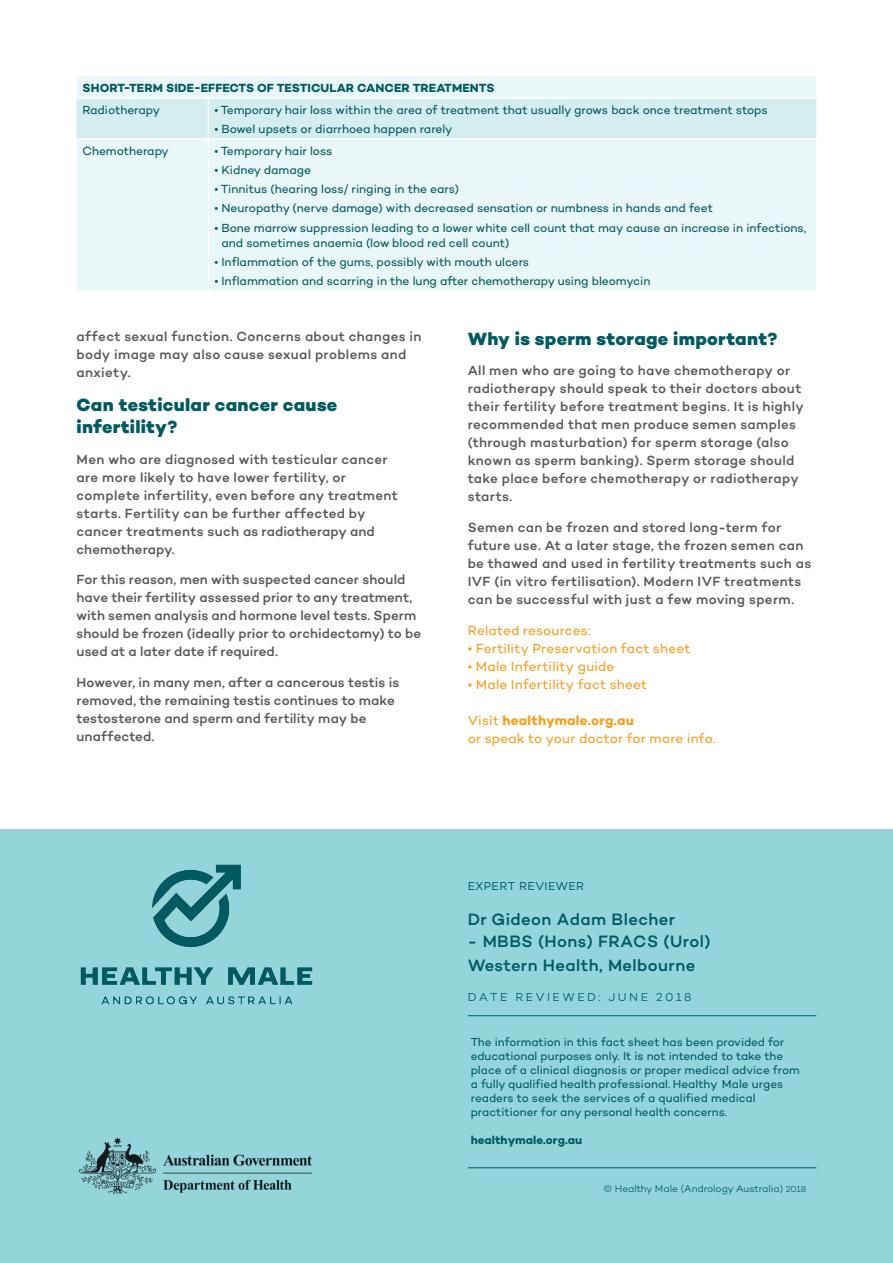
<style>
.page{position:relative;width:893px;height:1263px;background:#fff}
.page>*{position:absolute;margin:0;border:0;box-sizing:border-box;transform-origin:0 0}
.t1{font:800 18px/21.6px "Campton";letter-spacing:.015em;color:#005a61}
.t2{font:500 16.8px/23.2px "Campton";letter-spacing:.025em;color:#005a61}
.t3{font:500 13.5px/18px "Campton";letter-spacing:.02em;color:#58585b}
.t4{font:13.5px/18px "Campton";letter-spacing:.015em;color:#f89d1d}
.t5{font:12px/15px "Campton";letter-spacing:-.005em;color:#005a61}
.t6{font:700 12px "Campton";letter-spacing:.005em;color:#005a61}
.t7{font:11.7px/14.1px "Campton";color:#005a61}
.t8{font:300 11.7px "Campton";letter-spacing:.21em;color:#005a61}
.t9{font:700 11.7px "Campton";color:#005a61}
.t10{font:11.7px "Campton";letter-spacing:.035em;color:#005a61}
.t11{font:300 10.05px "Campton";color:#005a61}
.s1{font-weight:700}
.s2{font-size:8.7px}
</style>
<div class="page">
<div style="left:0;top:829px;width:893px;height:434px;background:#93d5da"></div>
<img style="left:80px;top:864px;width:233px;height:141px">
<div style="left:77px;top:77px;width:739px;height:213px;background:#e9f7f8"></div>
<div style="left:77px;top:99px;width:739px;height:39px;background:#d4eef0"></div>
<hr style="left:77px;top:97px;width:131px;height:2px;background:#fff">
<hr style="left:77px;top:138px;width:131px;height:2px;background:#fff">
<hr style="left:208px;top:97px;width:608px;height:2px;background:#fff">
<hr style="left:208px;top:138px;width:608px;height:2px;background:#fff">
<hr style="left:208px;top:99px;width:1px;height:39px;background:#fff">
<hr style="left:208px;top:140px;width:1px;height:150px;background:#fff">
<hr style="left:468px;top:1167px;width:348px;height:1px;background:#005a61">
<hr style="left:468px;top:1015px;width:348px;height:1px;background:#005a61">
<p class="t6" style="left:83px;top:80px;width:413px">SHORT-TERM SIDE-EFFECTS OF TESTICULAR CANCER TREATMENTS</p>
<p class="t5" style="left:83px;top:102px;width:79px">Radiotherapy</p>
<p class="t5" style="left:214px;top:102px;width:555px">• Temporary hair loss within the area of treatment that usually grows back once treatment stops</p>
<p class="t5" style="left:214px;top:121px;width:240px">• Bowel upsets or diarrhoea happen rarely</p>
<p class="t5" style="left:83px;top:143px;width:88px">Chemotherapy</p>
<p class="t5" style="left:214px;top:143px;width:120px">• Temporary hair loss</p>
<p class="t5" style="left:214px;top:162px;width:98px">• Kidney damage</p>
<p class="t5" style="left:214px;top:181px;width:246px">• Tinnitus (hearing loss/ ringing in the ears)</p>
<p class="t5" style="left:214px;top:200px;width:500px">• Neuropathy (nerve damage) with decreased sensation or numbness in hands and feet</p>
<p class="t5" style="left:221px;top:220px;width:586px;text-indent:-7px">• Bone marrow suppression leading to a lower white cell count that may cause an increase in infections, and sometimes anaemia (low blood red cell count)</p>
<p class="t5" style="left:214px;top:254px;width:316px">• Inflammation of the gums, possibly with mouth ulcers</p>
<p class="t5" style="left:214px;top:273px;width:438px">• Inflammation and scarring in the lung after chemotherapy using bleomycin</p>
<p class="t3" style="left:77px;top:327px;width:346px">affect sexual function. Concerns about changes in body image may also cause sexual problems and anxiety.</p>
<h1 class="t1" style="left:77px;top:394px;width:262px">Can testicular cancer cause infertility?</h1>
<p class="t3" style="left:77px;top:450px;width:323px">Men who are diagnosed with testicular cancer are more likely to have lower fertility, or complete infertility, even before any treatment starts. Fertility can be further affected by cancer treatments such as radiotherapy and chemotherapy.</p>
<p class="t3" style="left:77px;top:570px;width:346px">For this reason, men with suspected cancer should have their fertility assessed prior to any treatment, with semen analysis and hormone level tests. Sperm should be frozen (ideally prior to orchidectomy) to be used at a later date if required.</p>
<p class="t3" style="left:77px;top:673px;width:324px">However, in many men, after a cancerous testis is removed, the remaining testis continues to make testosterone and sperm and fertility may be unaffected.</p>
<h1 class="t1" style="left:468px;top:328px;width:311px">Why is sperm storage important?</h1>
<p class="t3" style="left:468px;top:362px;width:337px">All men who are going to have chemotherapy or radiotherapy should speak to their doctors about their fertility before treatment begins. It is highly recommended that men produce semen samples (through masturbation) for sperm storage (also known as sperm banking). Sperm storage should take place before chemotherapy or radiotherapy starts.</p>
<p class="t3" style="left:468px;top:518px;width:345px">Semen can be frozen and stored long-term for future use. At a later stage, the frozen semen can be thawed and used in fertility treatments such as IVF (in vitro fertilisation). Modern IVF treatments can be successful with just a few moving sperm.</p>
<p class="t4" style="left:468px;top:621px;width:124px">Related resources:</p>
<p class="t4" style="left:468px;top:639px;width:224px">• Fertility Preservation fact sheet</p>
<p class="t4" style="left:468px;top:657px;width:148px">• Male Infertility guide</p>
<p class="t4" style="left:468px;top:675px;width:181px">• Male Infertility fact sheet</p>
<p class="t4" style="left:468px;top:711px;width:249px">Visit <span class="s1">healthymale.org.au<br></span>or speak to your doctor for more info.</p>
<p class="t10" style="left:468px;top:878px;width:118px">EXPERT REVIEWER</p>
<p class="t2" style="left:468px;top:907px;width:209px">Dr Gideon Adam Blecher</p>
<p class="t2" style="left:468px;top:930px;width:244px">- MBBS (Hons) FRACS (Urol)<br>Western Health, Melbourne</p>
<p class="t8" style="left:468px;top:989px;width:225px">DATE REVIEWED: JUNE 2018</p>
<p class="t7" style="left:471px;top:1034px;width:331px">The information in this fact sheet has been provided for educational purposes only. It is not intended to take the place of a clinical diagnosis or proper medical advice from a fully qualified health professional. Healthy Male urges readers to seek the services of a qualified medical practitioner for any personal health concerns.</p>
<p class="t9" style="left:471px;top:1133px;width:113px">healthymale.org.au</p>
<p class="t11" style="left:603px;top:1183px;width:204px">© Healthy Male (Andrology Australia) <span class="s2">2018</span></p>
</div>
